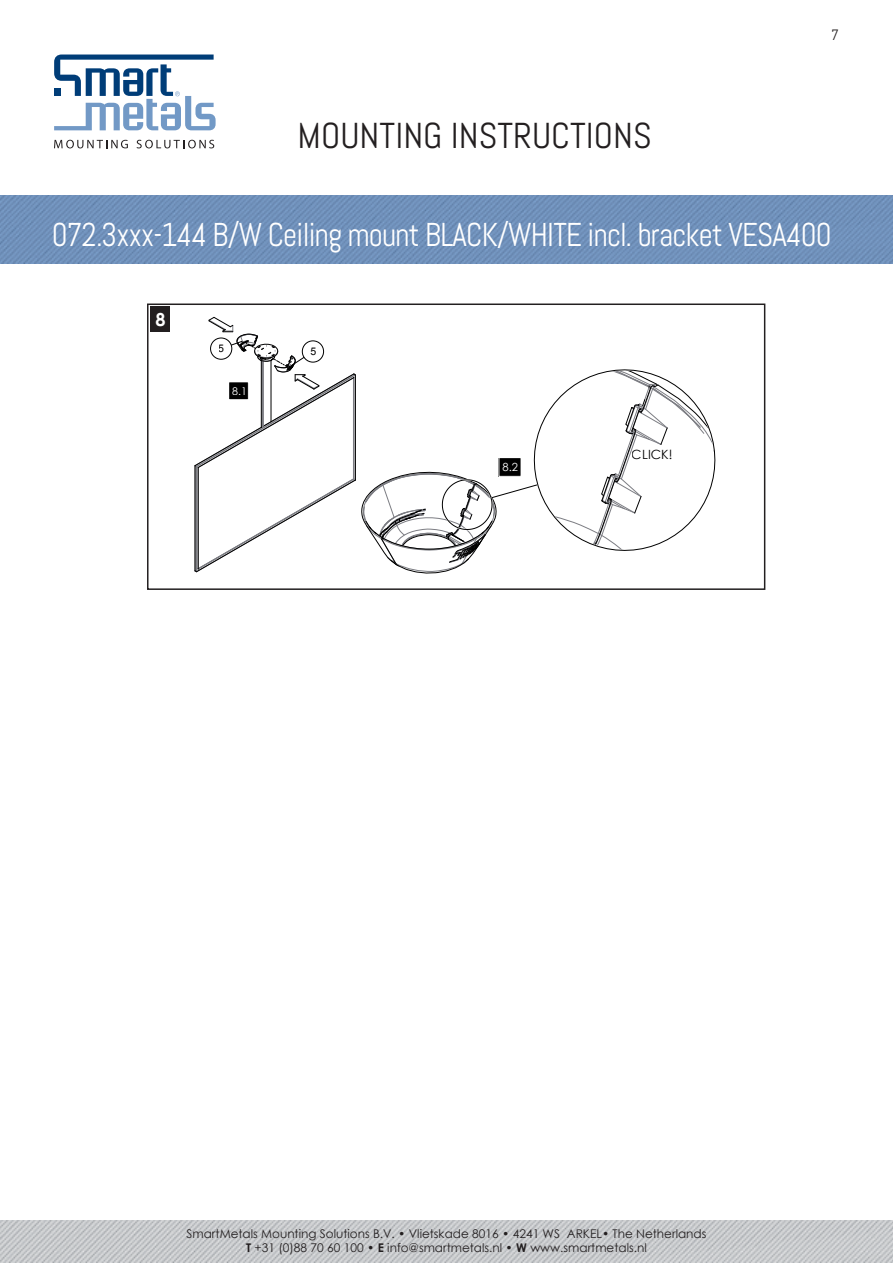
<style>
.page{position:relative;width:893px;height:1263px;background:#fff}
.page>*{position:absolute;margin:0;border:0;box-sizing:border-box;transform-origin:0 0}
.t1{font:36px "Abel";color:#231f20}
.t2{font:33px "Abel";letter-spacing:-.025em;color:#fff;scale:.94 1}
.t3{font:700 18px "Century Gothic";color:#fff}
.t4{font:15px "Abel";color:#231f20}
.t5{font:12.75px "Century Gothic";color:#000}
.t6{font:12px/14.4px "Century Gothic";color:#231f20;text-align:center}
.t7{font:11.25px "Century Gothic";color:#fff}
.t8{font:10.65px "Century Gothic";color:#fff}
.t9{font:10.5px "Arial";color:#000}
.s1{font-weight:700}
</style>
<div class="page">
<img style="left:0;top:196px;width:893px;height:68px">
<img style="left:0;top:1220px;width:893px;height:43px">
<svg style="left:54px;top:140px;width:74px;height:8px"></svg>
<svg style="left:137px;top:140px;width:77px;height:8px"></svg>
<svg style="left:54px;top:55px;width:162px;height:75px"></svg>
<svg style="left:194px;top:316px;width:522px;height:257px"></svg>
<div style="left:147px;top:303px;width:618px;height:287px;border:2px solid #231f20"></div>
<div style="left:150px;top:307px;width:19px;height:25px;background:#231f20"></div>
<h1 class="t1" style="left:298px;top:112px;width:356px">MOUNTING INSTRUCTIONS</h1>
<p class="t4" style="left:831px;top:25px;width:9px">7</p>
<h2 class="t2" style="left:52px;top:214px;width:831px">072.3xxx-144 B/W Ceiling mount BLACK/WHITE incl. bracket VESA400</h2>
<h3 class="t3" style="left:155px;top:306px;width:12px">8</h3>
<p class="t9" style="left:219px;top:342px;width:7px">5</p>
<p class="t9" style="left:310px;top:345px;width:7px">5</p>
<p class="t8" style="left:232px;top:383px;width:16px">8.1</p>
<p class="t7" style="left:503px;top:459px;width:17px">8.2</p>
<p class="t5" style="left:632px;top:446px;width:42px">CLICK!</p>
<p class="t6" style="left:187px;top:1226px;width:521px">SmartMetals Mounting Solutions B.V. • Vlietskade 8016 • 4241 WS ARKEL• The Netherlands<br><span class="s1">T</span> +31 (0)88 70 60 100 • <span class="s1">E</span> info@smartmetals.nl • <span class="s1">W</span> www.smartmetals.nl</p>
</div>
